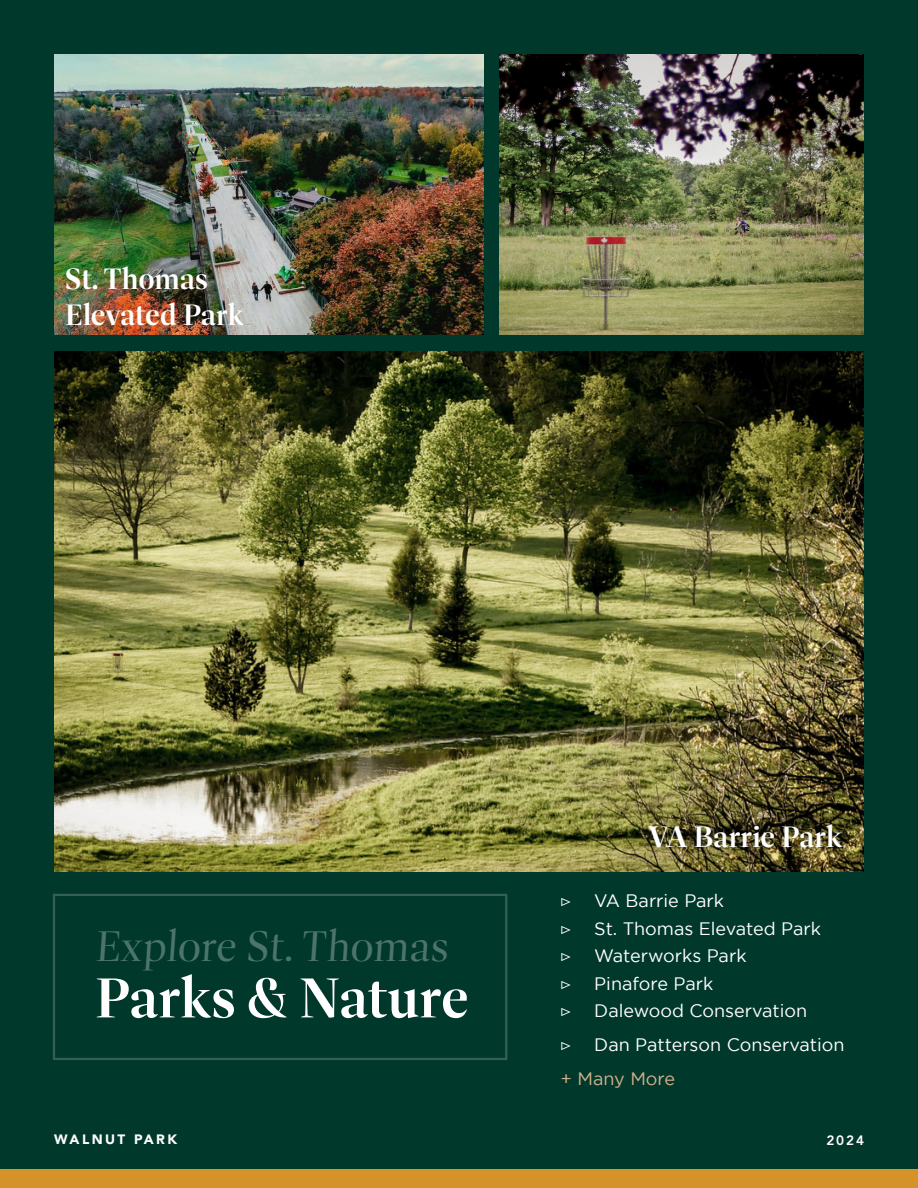
<style>
.page{position:relative;width:918px;height:1188px;background:#00382b}
.page>*{position:absolute;margin:0;border:0;box-sizing:border-box;transform-origin:0 0}
.t1{font:600 57px "Dashiell Fine";letter-spacing:-.005em;color:#fff}
.t2{font:43.5px "Dashiell Fine";color:#4d746b}
.t3{font:600 30px/35.4px "Dashiell Fine";letter-spacing:-.005em;color:#fff}
.t4{font:18px/33.6px "Gotham";color:#fff}
.t5{font:300 18px "Acumin Pro Cond";color:#fff}
.t6{font:900 13.5px "Avenir LT Std";letter-spacing:.18em;color:#fff}
.t7{font:800 13.5px "Avenir LT Std";color:#fff}
.s1{color:#d2b28c}
</style>
<div class="page">
<div style="left:0;top:1169px;width:918px;height:19px;background:#d49229"></div>
<img style="left:54px;top:54px;width:429px;height:281px">
<img style="left:500px;top:54px;width:364px;height:281px">
<img style="left:54px;top:351px;width:810px;height:520px">
<div style="left:53px;top:894px;width:454px;height:166px;border:2px solid #336055"></div>
<p class="t3" style="left:65px;top:262px;width:181px">St. Thomas<br>Elevated Park</p>
<p class="t2" style="left:95px;top:921px;width:359px">Explore St. Thomas</p>
<p class="t1" style="left:95px;top:964px;width:376px">Parks &amp; Nature</p>
<p class="t3" style="left:648px;top:819px;width:196px">VA Barrie Park</p>
<p class="t5" style="left:561px;top:889px;width:12px">▷</p>
<p class="t4" style="left:594px;top:883px;width:131px">VA Barrie Park</p>
<p class="t5" style="left:561px;top:917px;width:12px">▷</p>
<p class="t4" style="left:594px;top:911px;width:228px">St. Thomas Elevated Park</p>
<p class="t5" style="left:561px;top:944px;width:12px">▷</p>
<p class="t4" style="left:594px;top:939px;width:154px">Waterworks Park</p>
<p class="t5" style="left:561px;top:972px;width:12px">▷</p>
<p class="t4" style="left:594px;top:966px;width:121px">Pinafore Park</p>
<p class="t5" style="left:561px;top:1000px;width:12px">▷</p>
<p class="t4" style="left:594px;top:994px;width:214px">Dalewood Conservation</p>
<p class="t5" style="left:561px;top:1033px;width:12px">▷</p>
<p class="t4" style="left:561px;top:1027px;width:286px;text-indent:34px">Dan Patterson Conservation <span class="s1">+ Many More</span></p>
<p class="t6" style="left:54px;top:1131px;width:125px">WALNUT PARK</p>
<p class="t7" style="left:826px;top:1132px;width:39px">2024</p>
</div>
